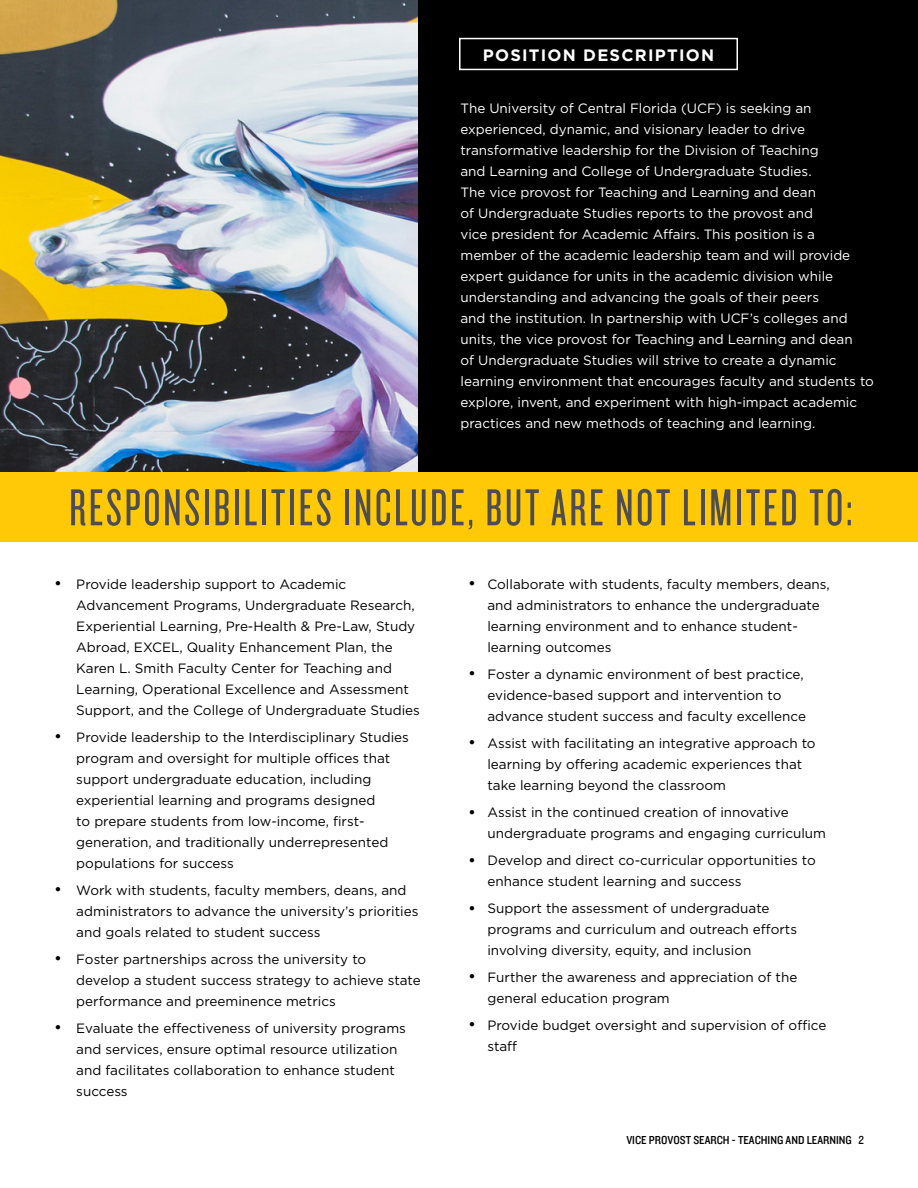
<style>
.page{position:relative;width:918px;height:1188px;background:#fff}
.page>*{position:absolute;margin:0;border:0;box-sizing:border-box;transform-origin:0 0}
.t1{font:54px "Knockout HTF27 Junior Bantamwt";letter-spacing:.05em;color:#4e4e50}
.t2{font:700 16.5px "Gotham";letter-spacing:.075em;color:#fff}
.t3{font:16.5px "Gotham";color:#000}
.t4{font:13.5px/21px "Gotham";color:#000}
.t5{font:13.5px/21px "Gotham";color:#fff}
.t6{font:12px "Knockout 30 Junior Welterwt";color:#000}
</style>
<div class="page">
<div style="left:418px;top:0;width:500px;height:472px;background:#000"></div>
<img style="left:0;top:0;width:418px;height:472px">
<div style="left:0;top:472px;width:918px;height:70px;background:#ffc907"></div>
<div style="left:459px;top:38px;width:279px;height:32px;border:2px solid #fff"></div>
<p class="t2" style="left:483px;top:44px;width:233px">POSITION DESCRIPTION</p>
<p class="t5" style="left:460px;top:97px;width:415px">The University of Central Florida (UCF) is seeking an experienced, dynamic, and visionary leader to drive transformative leadership for the Division of Teaching<br>and Learning and College of Undergraduate Studies.<br>The vice provost for Teaching and Learning and dean<br>of Undergraduate Studies reports to the provost and<br>vice president for Academic Affairs. This position is a member of the academic leadership team and will provide expert guidance for units in the academic division while understanding and advancing the goals of their peers<br>and the institution. In partnership with UCF’s colleges and units, the vice provost for Teaching and Learning and dean<br>of Undergraduate Studies will strive to create a dynamic learning environment that encourages faculty and students to explore, invent, and experiment with high-impact academic practices and new methods of teaching and learning.</p>
<h1 class="t1" style="left:69px;top:481px;width:785px">RESPONSIBILITIES INCLUDE, BUT ARE NOT LIMITED TO:</h1>
<p class="t4" style="left:76px;top:573px;width:345px">Provide leadership support to Academic Advancement Programs, Undergraduate Research, Experiential Learning, Pre-Health &amp; Pre-Law, Study Abroad, EXCEL, Quality Enhancement Plan, the Karen L. Smith Faculty Center for Teaching and Learning, Operational Excellence and Assessment Support, and the College of Undergraduate Studies</p>
<p class="t4" style="left:76px;top:726px;width:334px">Provide leadership to the Interdisciplinary Studies program and oversight for multiple offices that support undergraduate education, including experiential learning and programs designed<br>to prepare students from low-income, first&shy;generation, and traditionally underrepresented populations for success</p>
<p class="t4" style="left:76px;top:879px;width:344px">Work with students, faculty members, deans, and administrators to advance the university’s priorities and goals related to student success</p>
<p class="t4" style="left:76px;top:948px;width:346px">Foster partnerships across the university to develop a student success strategy to achieve state performance and preeminence metrics</p>
<p class="t4" style="left:76px;top:1017px;width:331px">Evaluate the effectiveness of university programs and services, ensure optimal resource utilization and facilitates collaboration to enhance student success</p>
<p class="t3" style="left:54px;top:573px;width:9px">•</p>
<p class="t3" style="left:468px;top:573px;width:9px">•</p>
<p class="t3" style="left:468px;top:663px;width:9px">•</p>
<p class="t3" style="left:54px;top:725px;width:9px">•</p>
<p class="t3" style="left:468px;top:732px;width:9px">•</p>
<p class="t3" style="left:468px;top:801px;width:9px">•</p>
<p class="t3" style="left:468px;top:849px;width:9px">•</p>
<p class="t3" style="left:54px;top:878px;width:9px">•</p>
<p class="t3" style="left:468px;top:897px;width:9px">•</p>
<p class="t3" style="left:54px;top:948px;width:9px">•</p>
<p class="t3" style="left:468px;top:965px;width:9px">•</p>
<p class="t3" style="left:468px;top:1013px;width:9px">•</p>
<p class="t3" style="left:54px;top:1017px;width:9px">•</p>
<p class="t4" style="left:487px;top:573px;width:344px">Collaborate with students, faculty members, deans, and administrators to enhance the undergraduate learning environment and to enhance student&shy;learning outcomes</p>
<p class="t4" style="left:487px;top:663px;width:320px">Foster a dynamic environment of best practice, evidence-based support and intervention to advance student success and faculty excellence</p>
<p class="t4" style="left:487px;top:732px;width:330px">Assist with facilitating an integrative approach to learning by offering academic experiences that take learning beyond the classroom</p>
<p class="t4" style="left:487px;top:801px;width:340px">Assist in the continued creation of innovative undergraduate programs and engaging curriculum</p>
<p class="t4" style="left:487px;top:849px;width:330px">Develop and direct co-curricular opportunities to enhance student learning and success</p>
<p class="t4" style="left:487px;top:897px;width:311px">Support the assessment of undergraduate programs and curriculum and outreach efforts involving diversity, equity, and inclusion</p>
<p class="t4" style="left:487px;top:966px;width:311px">Further the awareness and appreciation of the general education program</p>
<p class="t4" style="left:487px;top:1014px;width:340px">Provide budget oversight and supervision of office staff</p>
<p class="t6" style="left:626px;top:1132px;width:239px">VICE PROVOST SEARCH - TEACHING AND LEARNING 2</p>
</div>
